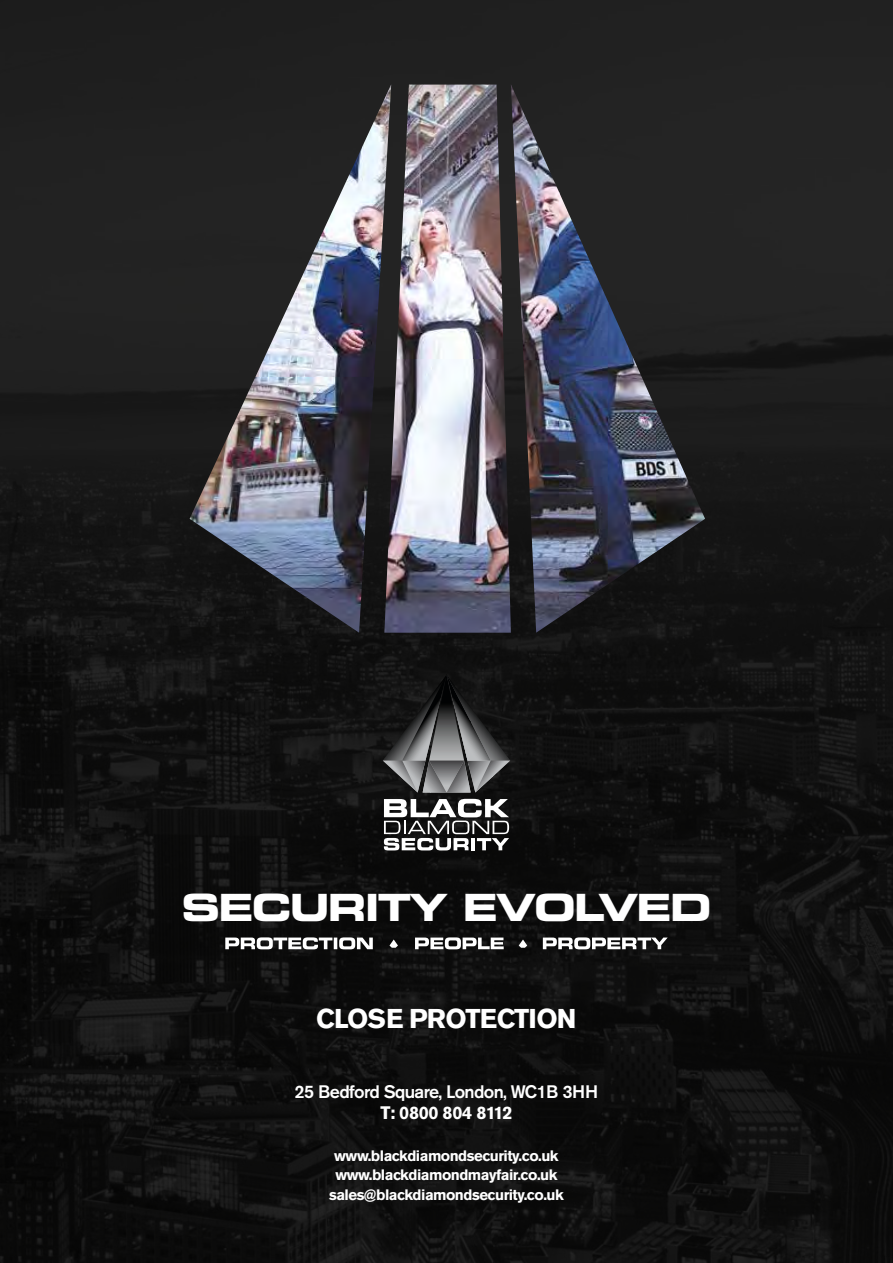
<style>
.page{position:relative;width:893px;height:1263px;background:#fff}
.page>*{position:absolute;margin:0;border:0;box-sizing:border-box;transform-origin:0 0}
.t1{font:37.5px "Eurostile Bold Extended Two";letter-spacing:-.05em;color:#fff}
.t2{font:700 27px "Akzidenz Grotesk Std";letter-spacing:-.035em;color:#fff}
.t3{font:500 18px "Akzidenz Grotesk Std";letter-spacing:-.035em;color:#fff}
.t4{font:700 18px "Akzidenz Grotesk Std";letter-spacing:-.025em;color:#fff}
.t5{font:700 15px/19.5px "Akzidenz Grotesk Std";letter-spacing:-.035em;color:#fff;text-align:center}
</style>
<div class="page">
<img style="left:0;top:0;width:893px;height:1263px">
<svg style="left:389px;top:939px;width:9px;height:9px"></svg>
<svg style="left:519px;top:939px;width:8px;height:9px"></svg>
<svg style="left:225px;top:937px;width:148px;height:12px"></svg>
<svg style="left:415px;top:937px;width:89px;height:12px"></svg>
<svg style="left:543px;top:937px;width:125px;height:12px"></svg>
<img style="left:190px;top:85px;width:194px;height:548px">
<img style="left:384px;top:85px;width:127px;height:548px">
<img style="left:657px;top:410px;width:48px;height:142px">
<img style="left:511px;top:85px;width:48px;height:548px">
<img style="left:559px;top:192px;width:49px;height:425px">
<img style="left:608px;top:301px;width:49px;height:283px">
<svg style="left:383px;top:675px;width:127px;height:117px;background:#434344"></svg>
<svg style="left:384px;top:799px;width:125px;height:51px"></svg>
<h1 class="t1" style="left:181px;top:881px;width:532px">SECURITY EVOLVED</h1>
<h2 class="t2" style="left:316px;top:1003px;width:262px">CLOSE PROTECTION</h2>
<p class="t3" style="left:295px;top:1080px;width:305px">25 Bedford Square, London, WC1B 3HH</p>
<p class="t4" style="left:380px;top:1102px;width:133px">T: 0800 804 8112</p>
<p class="t5" style="left:329px;top:1146px;width:236px">www.blackdiamondsecurity.co.uk www.blackdiamondmayfair.co.uk sales@blackdiamondsecurity.co.uk</p>
</div>
